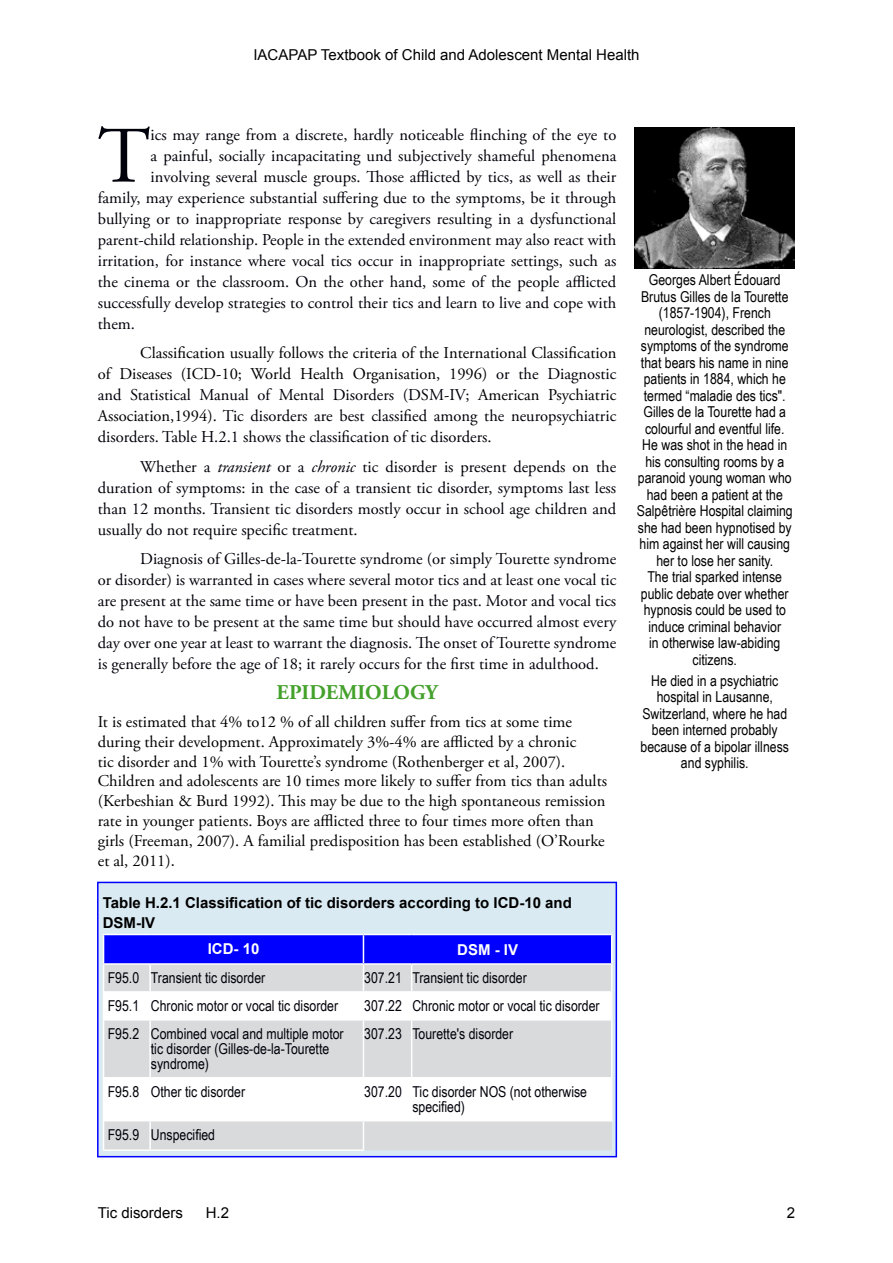
<style>
.page{position:relative;width:893px;height:1263px;background:#fff}
.page>*{position:absolute;margin:0;border:0;box-sizing:border-box;transform-origin:0 0}
.t1{font:79.8px "Adobe Garamond Pro";color:#00000a}
.t2{font:700 21px "Adobe Garamond Pro";color:#44a12b}
.t3{font:16.5px/21px "Adobe Garamond Pro";color:#00000a;text-align:justify}
.t4{font:16.5px/19.8px "Adobe Garamond Pro";color:#000}
.t5{font:15px/16.5px "Arial Narrow";color:#000;text-align:center}
.t6{font:15px/15px "Arial Narrow";color:#00000a}
.t7{font:700 15px/19.8px "Arial";color:#000}
.t8{font:15px "Arial";color:#000}
.t9{font:700 15px "Arial";color:#fff}
.s1{color:#000}
.s2{font-style:italic}
.s3{font-family:"Calibri"}
</style>
<div class="page">
<img style="left:634px;top:128px;width:161px;height:141px">
<div style="left:98px;top:882px;width:518px;height:275px;background:#d9eaf2"></div>
<div style="left:104px;top:1121px;width:508px;height:29px;background:#d9dadb"></div>
<svg style="left:104px;top:1020px;width:507px;height:100px;background:#e9e9ea"></svg>
<svg style="left:103px;top:934px;width:509px;height:85px;background:#9fa0f3"></svg>
<hr style="left:103px;top:1019px;width:47px;height:1px;background:#fff">
<hr style="left:103px;top:1020px;width:1px;height:57px;background:#fff">
<hr style="left:150px;top:1019px;width:213px;height:1px;background:#fff">
<hr style="left:149px;top:1020px;width:2px;height:57px;background:#fff">
<hr style="left:363px;top:1019px;width:49px;height:1px;background:#fff">
<hr style="left:363px;top:1020px;width:1px;height:57px;background:#fff">
<hr style="left:412px;top:1019px;width:200px;height:1px;background:#fff">
<hr style="left:411px;top:1020px;width:1px;height:57px;background:#fff">
<hr style="left:611px;top:1020px;width:1px;height:57px;background:#fff">
<hr style="left:103px;top:1077px;width:47px;height:1px;background:#fff">
<hr style="left:103px;top:1078px;width:1px;height:42px;background:#fff">
<hr style="left:150px;top:1077px;width:213px;height:1px;background:#fff">
<hr style="left:149px;top:1078px;width:2px;height:42px;background:#fff">
<hr style="left:363px;top:1077px;width:49px;height:1px;background:#fff">
<hr style="left:363px;top:1078px;width:1px;height:42px;background:#fff">
<hr style="left:412px;top:1077px;width:200px;height:1px;background:#fff">
<hr style="left:411px;top:1078px;width:1px;height:42px;background:#fff">
<hr style="left:611px;top:1078px;width:1px;height:42px;background:#fff">
<hr style="left:103px;top:1120px;width:47px;height:1px;background:#fff">
<svg style="left:103px;top:1121px;width:1px;height:28px"></svg>
<hr style="left:150px;top:1120px;width:213px;height:1px;background:#fff">
<hr style="left:149px;top:1121px;width:2px;height:28px;background:#fff">
<hr style="left:363px;top:1120px;width:49px;height:1px;background:#fff">
<svg style="left:363px;top:1121px;width:1px;height:28px"></svg>
<hr style="left:412px;top:1120px;width:200px;height:1px;background:#fff">
<hr style="left:103px;top:1149px;width:47px;height:2px;background:#fff">
<hr style="left:150px;top:1149px;width:214px;height:2px;background:#fff">
<div style="left:97px;top:882px;width:520px;height:275px;border:2px solid #00f"></div>
<p class="t8" style="left:253px;top:45px;width:388px">IACAPAP Textbook of Child and Adolescent Mental Health</p>
<h1 class="t1" style="left:98px;top:108px;width:54px">T</h1>
<p class="t3" style="left:150px;top:124px;width:467px">ics may range from a discrete, hardly noticeable flinching of the eye to</p>
<p class="t3" style="left:150px;top:145px;width:467px">a painful, socially incapacitating und subjectively shameful phenomena</p>
<p class="t3" style="left:150px;top:166px;width:467px">involving several muscle groups. Those afflicted by tics, as well as their</p>
<p class="t3" style="left:98px;top:187px;width:520px">family, may experience substantial suffering due to the symptoms, be it through</p>
<p class="t3" style="left:98px;top:208px;width:520px">bullying or to inappropriate response by caregivers resulting in a dysfunctional</p>
<p class="t3" style="left:98px;top:229px;width:520px">parent-child relationship. People in the extended environment may also react with</p>
<p class="t3" style="left:98px;top:250px;width:520px">irritation, for instance where vocal tics occur in inappropriate settings, such as</p>
<p class="t3" style="left:98px;top:271px;width:520px">the cinema or the classroom. On the other hand, some of the people afflicted</p>
<p class="t3" style="left:98px;top:292px;width:520px">successfully develop strategies to control their tics and learn to live and cope with</p>
<p class="t3" style="left:98px;top:313px;width:39px">them.</p>
<p class="t3" style="left:98px;top:343px;width:520px;text-indent:43px"><span class="s1">Classification usually follows the criteria of the International Classification of Diseases (ICD-10; World Health Organisation, 1996)</span> or the Diagnostic and Statistical Manual of Mental Disorders (DSM-IV; <span class="s1">American Psychiatric Association,1994)</span>. Tic disorders are best classified among the neuropsychiatric disorders. Table H.2.1 shows the classification of tic disorders.</p>
<p class="t3" style="left:98px;top:456px;width:520px;text-indent:43px">Whether a <span class="s2">transient</span> or a <span class="s2">chronic</span> tic disorder is present depends on the duration of symptoms: in the case of a transient tic disorder, symptoms last less than 12 months. Transient tic disorders mostly occur in school age children and usually do not require specific treatment.</p>
<p class="t3" style="left:98px;top:549px;width:520px;text-indent:43px">Diagnosis of Gilles-de-la-Tourette syndrome (or simply Tourette syndrome or disorder) is warranted in cases where several motor tics and at least one vocal tic are present at the same time or have been present in the past. Motor and vocal tics do not have to be present at the same time but should have occurred almost every day over one year at least to warrant the diagnosis. The onset of Tourette syndrome is generally before the age of 18; it rarely occurs for the first time in adulthood.</p>
<p class="t2" style="left:277px;top:680px;width:162px">EPIDEMIOLOGY</p>
<p class="t4" style="left:98px;top:712px;width:511px">It is estimated that 4% to12 % of all children suffer from tics at some time during their development. Approximately 3%-4% are afflicted by a chronic<br>tic disorder and 1% with Tourette’s syndrome (Rothenberger et al, 2007).<br>Children and adolescents are 10 times more likely to suffer from tics than adults (Kerbeshian &amp; Burd 1992). This may be due to the high spontaneous remission rate in younger patients. Boys are afflicted three to four times more often than girls (Freeman, 2007). A familial predisposition has been established (O’Rourke et al, 2011)<span class="s3">.</span></p>
<p class="t7" style="left:103px;top:893px;width:471px">Table H.2.1 Classification of tic disorders according to ICD-10 and<br>DSM-IV</p>
<p class="t9" style="left:208px;top:939px;width:53px">ICD- 10</p>
<p class="t9" style="left:457px;top:940px;width:62px">DSM - IV</p>
<p class="t6" style="left:108px;top:970px;width:159px">F95.0 Transient tic disorder</p>
<p class="t6" style="left:364px;top:970px;width:164px">307.21 Transient tic disorder</p>
<p class="t6" style="left:108px;top:998px;width:232px">F95.1 Chronic motor or vocal tic disorder</p>
<p class="t6" style="left:364px;top:998px;width:237px">307.22 Chronic motor or vocal tic disorder</p>
<p class="t6" style="left:151px;top:1026px;width:194px;text-indent:-43px">F95.2 Combined vocal and multiple motor tic disorder (Gilles-de-la-Tourette syndrome)</p>
<p class="t6" style="left:364px;top:1026px;width:150px">307.23 Tourette's disorder</p>
<p class="t6" style="left:108px;top:1084px;width:139px">F95.8 Other tic disorder</p>
<p class="t6" style="left:412px;top:1084px;width:176px;text-indent:-48px">307.20 Tic disorder NOS (not otherwise specified)</p>
<p class="t6" style="left:108px;top:1127px;width:109px">F95.9 Unspecified</p>
<p class="t5" style="left:637px;top:271px;width:157px">Georges Albert Édouard<br>Brutus Gilles de la Tourette (1857-1904), French neurologist, described the symptoms of the syndrome that bears his name in nine patients in 1884, which he termed “maladie des tics".<br>Gilles de la Tourette had a colourful and eventful life.<br>He was shot in the head in his consulting rooms by a paranoid young woman who had been a patient at the<br>Salpêtrière Hospital claiming she had been hypnotised by him against her will causing her to lose her sanity.<br>The trial sparked intense public debate over whether hypnosis could be used to induce criminal behavior<br>in otherwise law-abiding citizens.</p>
<p class="t5" style="left:641px;top:671px;width:150px">He died in a psychiatric hospital in Lausanne,<br>Switzerland, where he had been interned probably because of a bipolar illness and syphilis.</p>
<p class="t8" style="left:98px;top:1203px;width:87px">Tic disorders</p>
<p class="t8" style="left:206px;top:1203px;width:25px">H.2</p>
<p class="t8" style="left:787px;top:1203px;width:10px">2</p>
</div>
